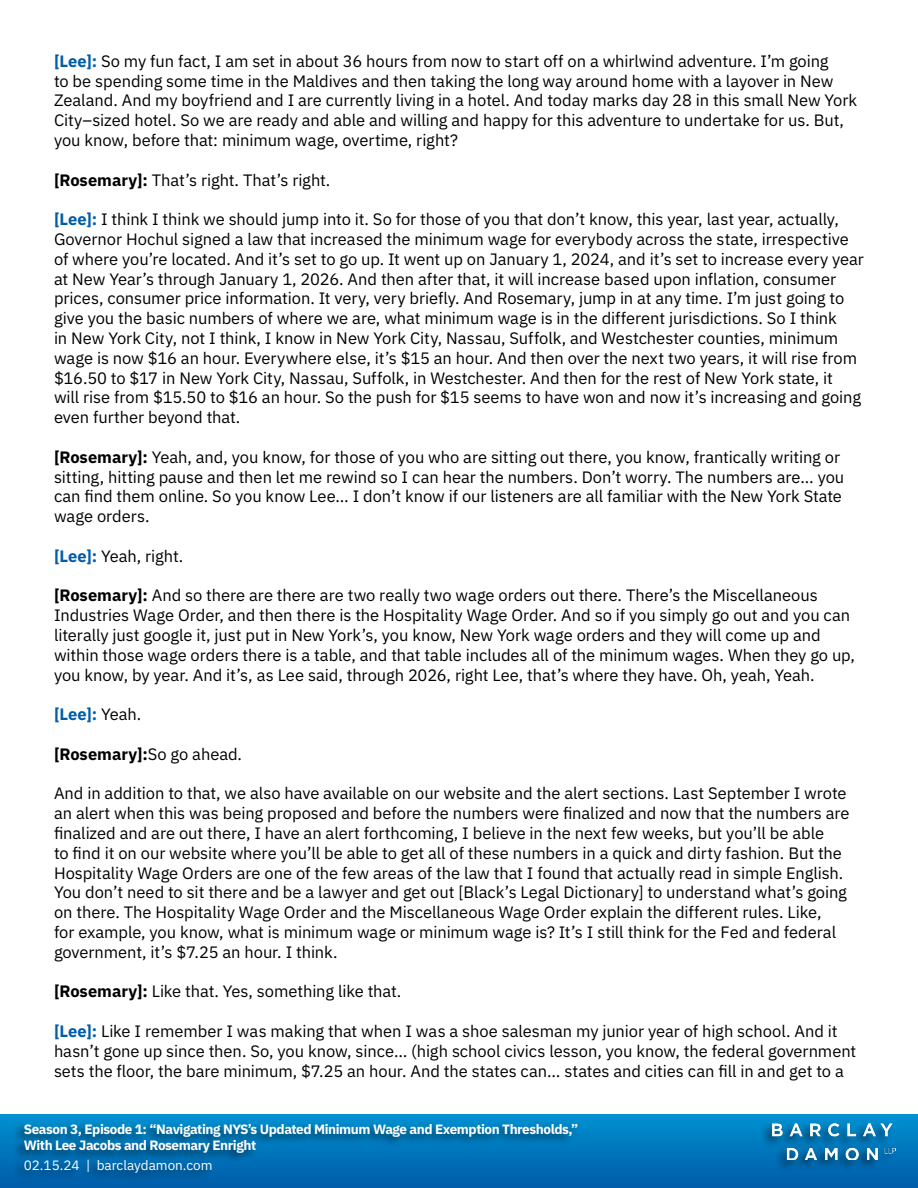
<style>
.page{position:relative;width:918px;height:1188px;background:#fff}
.page>*{position:absolute;margin:0;border:0;box-sizing:border-box;transform-origin:0 0}
.t1{font:16.5px/19.8px "IBM Plex Sans";letter-spacing:-.005em;color:#000}
.t2{font:700 16.5px "IBM Plex Sans";color:#000}
.t3{font:700 16.5px "IBM Plex Sans";color:#005daa}
.t4{font:700 13.5px/16.5px "IBM Plex Sans";letter-spacing:-.03em;color:#fff}
.t5{font:13.5px "IBM Plex Sans";color:#fff}
.s1{font-weight:700;color:#005daa}
.s2{font-weight:700}
.s3{font-weight:400;color:#000}
.s4{font-weight:400}
</style>
<div class="page">
<div style="left:0;top:1114px;width:918px;height:74px;background:linear-gradient(to bottom,#0091d1,#005ca9)"></div>
<div style="left:12px;top:1121px;width:568px;height:64px;background:#000;opacity:.55"></div>
<div style="left:760px;top:1121px;width:138px;height:51px;background:#000;opacity:.55"></div>
<img style="left:772px;top:1123px;width:123px;height:37px">
<p class="t1" style="left:54px;top:50px;width:805px"><span class="s1">[Lee]:</span> So my fun fact, I am set in about 36 hours from now to start off on a whirlwind adventure. I’m going<br>to be spending some time in the Maldives and then taking the long way around home with a layover in New Zealand. And my boyfriend and I are currently living in a hotel. And today marks day 28 in this small New York City–sized hotel. So we are ready and able and willing and happy for this adventure to undertake for us. But, you know, before that: minimum wage, overtime, right?</p>
<p class="t1" style="left:54px;top:169px;width:278px"><span class="s2">[Rosemary]:</span> That’s right. That’s right.</p>
<p class="t1" style="left:54px;top:208px;width:811px"><span class="s1">[Lee]:</span> I think I think we should jump into it. So for those of you that don’t know, this year, last year, actually, Governor Hochul signed a law that increased the minimum wage for everybody across the state, irrespective of where you’re located. And it’s set to go up. It went up on January 1, 2024, and it’s set to increase every year at New Year’s through January 1, 2026. And then after that, it will increase based upon inflation, consumer prices, consumer price information. It very, very briefly. And Rosemary, jump in at any time. I’m just going to give you the basic numbers of where we are, what minimum wage is in the different jurisdictions. So I think<br>in New York City, not I think, I know in New York City, Nassau, Suffolk, and Westchester counties, minimum wage is now $16 an hour. Everywhere else, it’s $15 an hour. And then over the next two years, it will rise from $16.50 to $17 in New York City, Nassau, Suffolk, in Westchester. And then for the rest of New York state, it<br>will rise from $15.50 to $16 an hour. So the push for $15 seems to have won and now it’s increasing and going even further beyond that.</p>
<p class="t1" style="left:54px;top:446px;width:792px"><span class="s2">[Rosemary]:</span> Yeah, and, you know, for those of you who are sitting out there, you know, frantically writing or sitting, hitting pause and then let me rewind so I can hear the numbers. Don’t worry. The numbers are… you can find them online. So you know Lee… I don’t know if our listeners are all familiar with the New York State wage orders.</p>
<p class="t1" style="left:54px;top:545px;width:131px"><span class="s1">[Lee]:</span> Yeah, right.</p>
<p class="t1" style="left:54px;top:584px;width:803px"><span class="s2">[Rosemary]:</span> And so there are there are two really two wage orders out there. There’s the Miscellaneous Industries Wage Order, and then there is the Hospitality Wage Order. And so if you simply go out and you can literally just google it, just put in New York’s, you know, New York wage orders and they will come up and within those wage orders there is a table, and that table includes all of the minimum wages. When they go up, you know, by year. And it’s, as Lee said, through 2026, right Lee, that’s where they have. Oh, yeah, Yeah.</p>
<p class="t3" style="left:54px;top:701px;width:89px">[Lee]: <span class="s3">Yeah.</span></p>
<p class="t2" style="left:54px;top:741px;width:190px">[Rosemary]:<span class="s4">So go ahead.</span></p>
<p class="t1" style="left:54px;top:782px;width:797px">And in addition to that, we also have available on our website and the alert sections. Last September I wrote an alert when this was being proposed and before the numbers were finalized and now that the numbers are finalized and are out there, I have an alert forthcoming, I believe in the next few weeks, but you’ll be able<br>to find it on our website where you’ll be able to get all of these numbers in a quick and dirty fashion. But the Hospitality Wage Orders are one of the few areas of the law that I found that actually read in simple English.<br>You don’t need to sit there and be a lawyer and get out [Black’s Legal Dictionary] to understand what’s going on there. The Hospitality Wage Order and the Miscellaneous Wage Order explain the different rules. Like,<br>for example, you know, what is minimum wage or minimum wage is? It’s I still think for the Fed and federal government, it’s $7.25 an hour. I think.</p>
<p class="t1" style="left:54px;top:980px;width:349px"><span class="s2">[Rosemary]:</span> Like that. Yes, something like that.</p>
<p class="t1" style="left:54px;top:1020px;width:804px"><span class="s1">[Lee]:</span> Like I remember I was making that when I was a shoe salesman my junior year of high school. And it hasn’t gone up since then. So, you know, since… (high school civics lesson, you know, the federal government sets the floor, the bare minimum, $7.25 an hour. And the states can… states and cities can fill in and get to a</p>
<p class="t4" style="left:24px;top:1120px;width:556px">Season 3, Episode 1: “Navigating NYS’s Updated Minimum Wage and Exemption Thresholds,”<br>With Lee Jacobs and Rosemary Enright</p>
<p class="t5" style="left:24px;top:1155px;width:190px">02.15.24 | barclaydamon.com</p>
</div>
